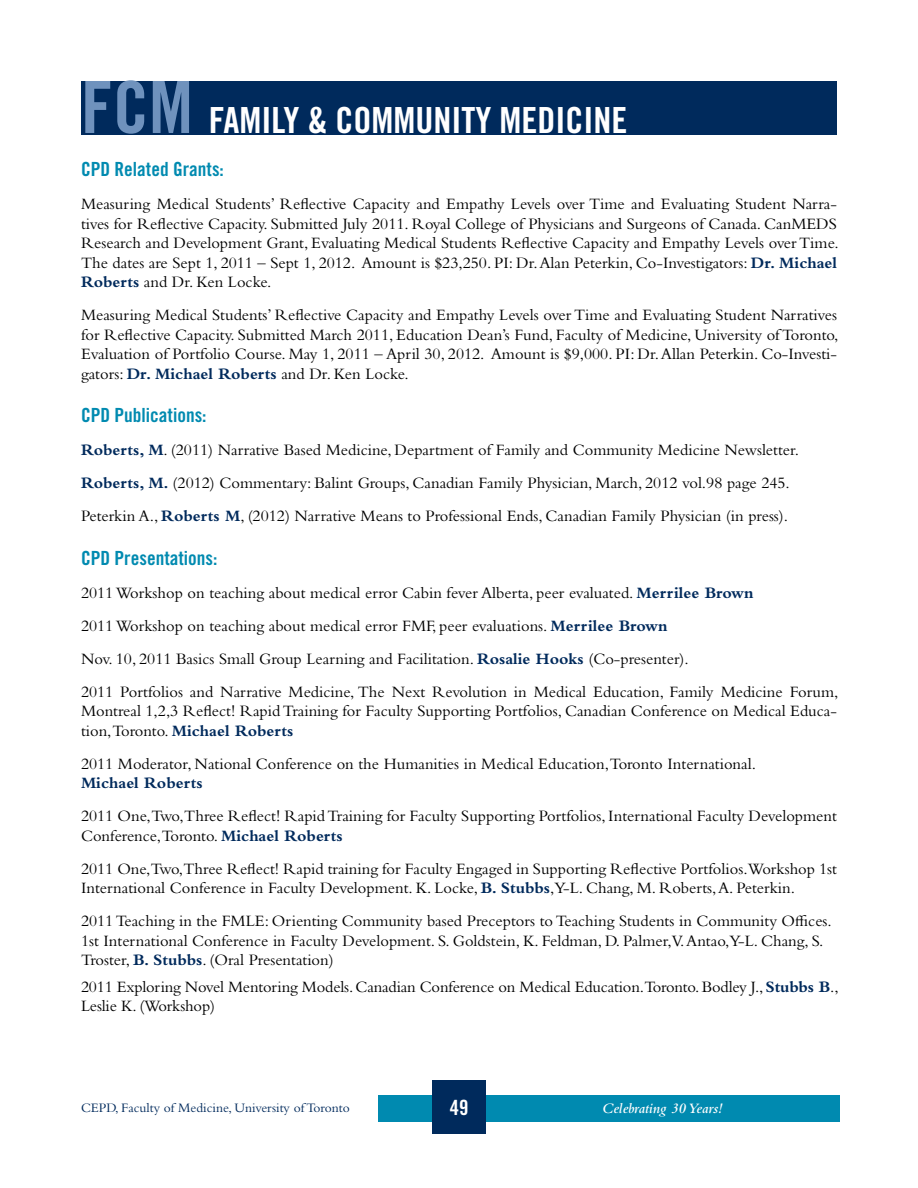
<style>
.page{position:relative;width:918px;height:1188px;background:#fff}
.page>*{position:absolute;margin:0;border:0;box-sizing:border-box;transform-origin:0 0}
.t1{font:36px "Trade Gothic LT Std Bd Cn 20";color:#fff}
.t2{font:21px "Trade Gothic LT Std Bd Cn 20";color:#fff}
.t3{font:19.5px "Trade Gothic LT Std Bd Cn 20";color:#008ab0}
.Main_Paragraphs{font:16.5px/19.5px "Bembo Std";color:#000}
.t4{font:700 16.5px "Bembo Std";color:#002a5c}
.t5{font:italic 600 15px "Bembo Std";color:#fff}
.t6{font:13.5px "Bembo Std";color:#002a5c}
.s1{font-size:72px;color:#6f92bd}
.s2{font-weight:700;color:#002a5c}
</style>
<div class="page">
<div style="left:378px;top:1095px;width:461px;height:27px;background:#008ab0"></div>
<div style="left:432px;top:1080px;width:54px;height:54px;background:#002a5c"></div>
<div style="left:81px;top:81px;width:756px;height:53px;background:#002a5c"></div>
<p class="t1" style="left:81px;top:98px;width:548px"><span class="s1">FCM</span> FAMILY &amp; COMMUNITY MEDICINE</p>
<p class="t3" style="left:81px;top:157px;width:144px">CPD Related Grants:</p>
<p class="Main_Paragraphs" style="left:81px;top:194px;width:759px;text-align:justify">Measuring Medical Students’ Reflective Capacity and Empathy Levels over Time and Evaluating Student Narra&shy;tives for Reflective Capacity. Submitted July 2011. Royal College of Physicians and Surgeons of Canada. CanMEDS Research and Development Grant, Evaluating Medical Students Reflective Capacity and Empathy Levels over Time.<br>The dates are Sept 1, 2011 – Sept 1, 2012. Amount is $23,250. PI: Dr. Alan Peterkin, Co-Investigators: <span class="s2">Dr. Michael Roberts</span> and Dr. Ken Locke.</p>
<p class="Main_Paragraphs" style="left:81px;top:305px;width:759px;text-align:justify">Measuring Medical Students’ Reflective Capacity and Empathy Levels over Time and Evaluating Student Narratives for Reflective Capacity. Submitted March 2011, Education Dean’s Fund, Faculty of Medicine, University of Toronto, Evaluation of Portfolio Course. May 1, 2011 – April 30, 2012. Amount is $9,000. PI: Dr. Allan Peterkin. Co-Investi&shy;gators: <span class="s2">Dr. Michael Roberts</span> and Dr. Ken Locke.</p>
<p class="t3" style="left:81px;top:403px;width:127px">CPD Publications:</p>
<p class="Main_Paragraphs" style="left:81px;top:440px;width:720px"><span class="s2">Roberts, M</span>. (2011) Narrative Based Medicine, Department of Family and Community Medicine Newsletter.</p>
<p class="Main_Paragraphs" style="left:81px;top:473px;width:710px"><span class="s2">Roberts, M.</span> (2012) Commentary: Balint Groups, Canadian Family Physician, March, 2012 vol.98 page 245.</p>
<p class="Main_Paragraphs" style="left:81px;top:506px;width:709px">Peterkin A., <span class="s2">Roberts M</span>, (2012) Narrative Means to Professional Ends, Canadian Family Physician (in press).</p>
<p class="t3" style="left:81px;top:546px;width:138px">CPD Presentations:</p>
<p class="Main_Paragraphs" style="left:81px;top:583px;width:674px">2011 Workshop on teaching about medical error Cabin fever Alberta, peer evaluated. <span class="s2">Merrilee Brown</span></p>
<p class="Main_Paragraphs" style="left:81px;top:616px;width:588px">2011 Workshop on teaching about medical error FMF, peer evaluations. <span class="s2">Merrilee Brown</span></p>
<p class="Main_Paragraphs" style="left:81px;top:649px;width:609px">Nov. 10, 2011 Basics Small Group Learning and Facilitation. <span class="s2">Rosalie Hooks</span> (Co-presenter).</p>
<p class="Main_Paragraphs" style="left:81px;top:682px;width:759px;text-align:justify">2011 Portfolios and Narrative Medicine, The Next Revolution in Medical Education, Family Medicine Forum, Montreal 1,2,3 Reflect! Rapid Training for Faculty Supporting Portfolios, Canadian Conference on Medical Educa&shy;tion,Toronto. <span class="s2">Michael Roberts</span></p>
<p class="Main_Paragraphs" style="left:81px;top:754px;width:676px">2011 Moderator, National Conference on the Humanities in Medical Education,Toronto International.</p>
<p class="t4" style="left:81px;top:774px;width:123px">Michael Roberts</p>
<p class="Main_Paragraphs" style="left:81px;top:806px;width:757px">2011 One,Two,Three Reflect! Rapid Training for Faculty Supporting Portfolios, International Faculty Development<br>Conference,Toronto. <span class="s2">Michael Roberts</span></p>
<p class="Main_Paragraphs" style="left:81px;top:859px;width:758px">2011 One,Two,Three Reflect! Rapid training for Faculty Engaged in Supporting Reflective Portfolios.Workshop 1st<br>International Conference in Faculty Development. K. Locke, <span class="s2">B. Stubbs</span>,Y-L. Chang, M. Roberts, A. Peterkin.</p>
<p class="Main_Paragraphs" style="left:81px;top:911px;width:752px">2011 Teaching in the FMLE: Orienting Community based Preceptors to Teaching Students in Community Offices.<br>1st International Conference in Faculty Development. S. Goldstein, K. Feldman, D. Palmer,V. Antao,Y-L. Chang, S.<br>Troster, <span class="s2">B. Stubbs</span>. (Oral Presentation)</p>
<p class="Main_Paragraphs" style="left:81px;top:976px;width:759px">2011 Exploring Novel Mentoring Models. Canadian Conference on Medical Education.Toronto. Bodley J., <span class="s2">Stubbs B</span>.,<br>Leslie K. (Workshop)</p>
<p class="t6" style="left:81px;top:1099px;width:270px">CEPD, Faculty of Medicine, University of Toronto</p>
<p class="t2" style="left:450px;top:1094px;width:20px">49</p>
<p class="t5" style="left:602px;top:1100px;width:122px">Celebrating 30 Years!</p>
</div>
